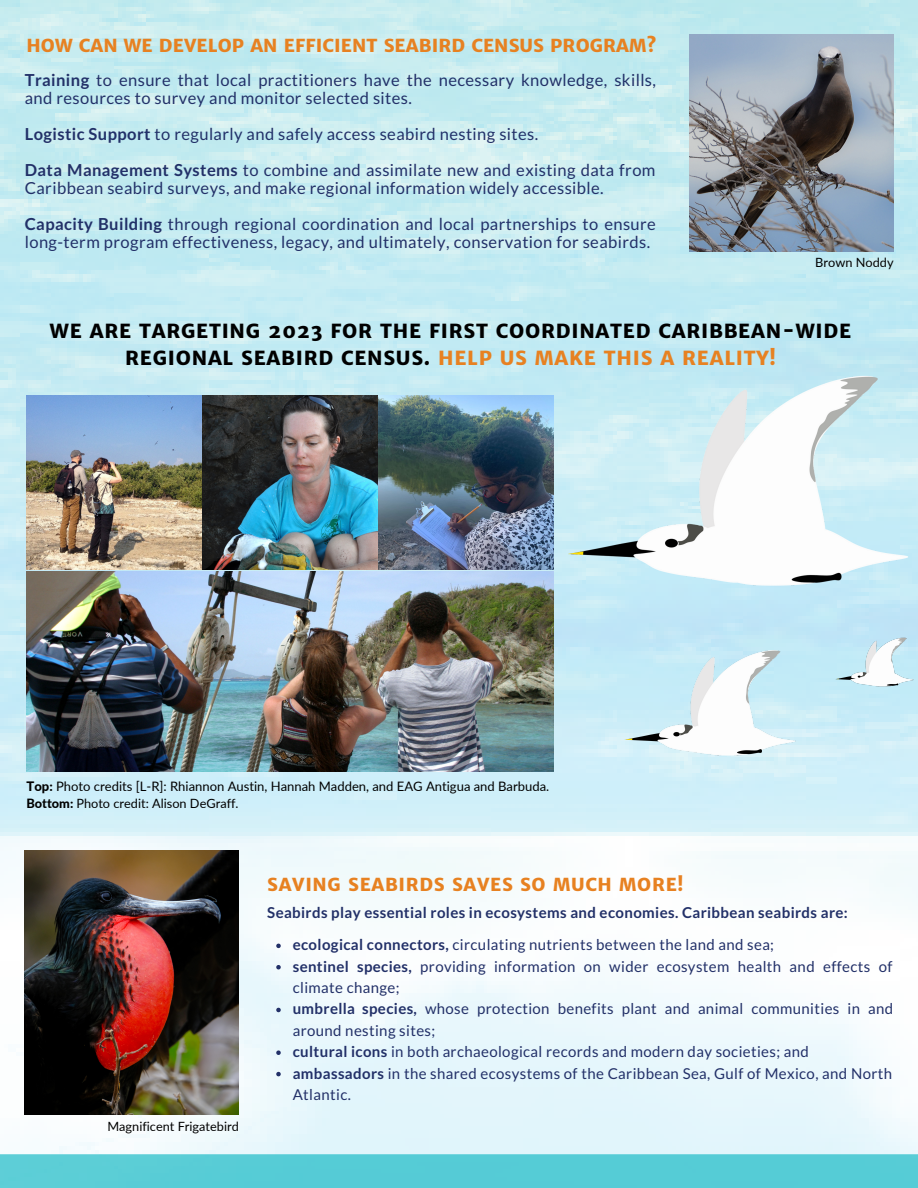
<style>
.page{position:relative;width:918px;height:1188px;background:#fff}
.page>*{position:absolute;margin:0;border:0;box-sizing:border-box;transform-origin:0 0}
.t1{font:800 19.5px/27px "Merriweather Sans";letter-spacing:.04em;color:#000;text-align:center}
.t2{font:800 18px "Merriweather Sans";letter-spacing:.005em;color:#e78121}
.t3{font:800 18px "Merriweather Sans";letter-spacing:.04em;color:#e78121}
.t4{font:16.5px/18px "Lato";letter-spacing:.025em;color:#223068}
.t5{font:15px/21.3px "Lato";letter-spacing:.025em;color:#223068}
.t6{font:700 15px "Lato";letter-spacing:.025em;color:#223068}
.t7{font:13.05px "Lato";color:#000}
.t8{font:12.75px "Lato";color:#000}
.s1{font-weight:700}
.s2{color:#e78121}
.s3{font-weight:800}
</style>
<div class="page">
<img style="left:0;top:0;width:918px;height:1154px">
<div style="left:0;top:1154px;width:918px;height:34px;background:#55ccd6"></div>
<img style="left:553px;top:370px;width:365px;height:307px">
<img style="left:826px;top:621px;width:92px;height:87px">
<img style="left:689px;top:35px;width:205px;height:217px">
<img style="left:604px;top:613px;width:212px;height:189px">
<img style="left:26px;top:395px;width:175px;height:175px">
<img style="left:26px;top:571px;width:527px;height:200px">
<img style="left:25px;top:850px;width:214px;height:265px">
<img style="left:379px;top:395px;width:174px;height:175px">
<img style="left:203px;top:395px;width:174px;height:175px">
<svg style="left:276px;top:944px;width:5px;height:4px"></svg>
<svg style="left:276px;top:965px;width:5px;height:4px"></svg>
<svg style="left:276px;top:1008px;width:5px;height:4px"></svg>
<svg style="left:276px;top:1050px;width:5px;height:5px"></svg>
<svg style="left:276px;top:1072px;width:5px;height:4px"></svg>
<p class="t2" style="left:26px;top:34px;width:631px">HOW CAN WE DEVELOP AN EFFICIENT SEABIRD CENSUS PROGRAM?</p>
<p class="t4" style="left:25px;top:71px;width:633px"><span class="s1">Training</span> to ensure that local practitioners have the necessary knowledge, skills, and resources to survey and monitor selected sites.</p>
<p class="t4" style="left:25px;top:125px;width:515px"><span class="s1">Logistic Support</span> to regularly and safely access seabird nesting sites.</p>
<p class="t4" style="left:25px;top:161px;width:632px"><span class="s1">Data Management Systems</span> to combine and assimilate new and existing data from<br>Caribbean seabird surveys, and make regional information widely accessible.</p>
<p class="t4" style="left:25px;top:215px;width:633px"><span class="s1">Capacity Building</span> through regional coordination and local partnerships to ensure long-term program effectiveness, legacy, and ultimately, conservation for seabirds.</p>
<p class="t8" style="left:815px;top:254px;width:80px">Brown Noddy</p>
<p class="t1" style="left:50px;top:318px;width:803px">WE ARE TARGETING 2023 FOR THE FIRST COORDINATED CARIBBEAN-WIDE<br>REGIONAL SEABIRD CENSUS. <span class="s2">HELP US MAKE THIS A REALITY!</span></p>
<p class="t7" style="left:26px;top:778px;width:524px"><span class="s3">Top:</span> Photo credits [L-R]: Rhiannon Austin, Hannah Madden, and EAG Antigua and Barbuda.</p>
<p class="t8" style="left:26px;top:796px;width:214px"><span class="s3">Bottom:</span> Photo credit: Alison DeGraff.</p>
<p class="t3" style="left:267px;top:873px;width:418px">SAVING SEABIRDS SAVES SO MUCH MORE!</p>
<p class="t6" style="left:267px;top:903px;width:582px">Seabirds play essential roles in ecosystems and economies. Caribbean seabirds are:</p>
<p class="t8" style="left:107px;top:1118px;width:133px">Magnificent Frigatebird</p>
<p class="t5" style="left:293px;top:934px;width:483px"><span class="s1">ecological connectors,</span> circulating nutrients between the land and sea;</p>
<p class="t5" style="left:293px;top:955px;width:601px"><span class="s1">sentinel species,</span> providing information on wider ecosystem health and effects of climate change;</p>
<p class="t5" style="left:293px;top:998px;width:602px"><span class="s1">umbrella species,</span> whose protection benefits plant and animal communities in and around nesting sites;</p>
<p class="t5" style="left:293px;top:1041px;width:518px"><span class="s1">cultural icons</span> in both archaeological records and modern day societies; and</p>
<p class="t5" style="left:293px;top:1062px;width:601px"><span class="s1">ambassadors</span> in the shared ecosystems of the Caribbean Sea, Gulf of Mexico, and North<br>Atlantic.</p>
</div>
